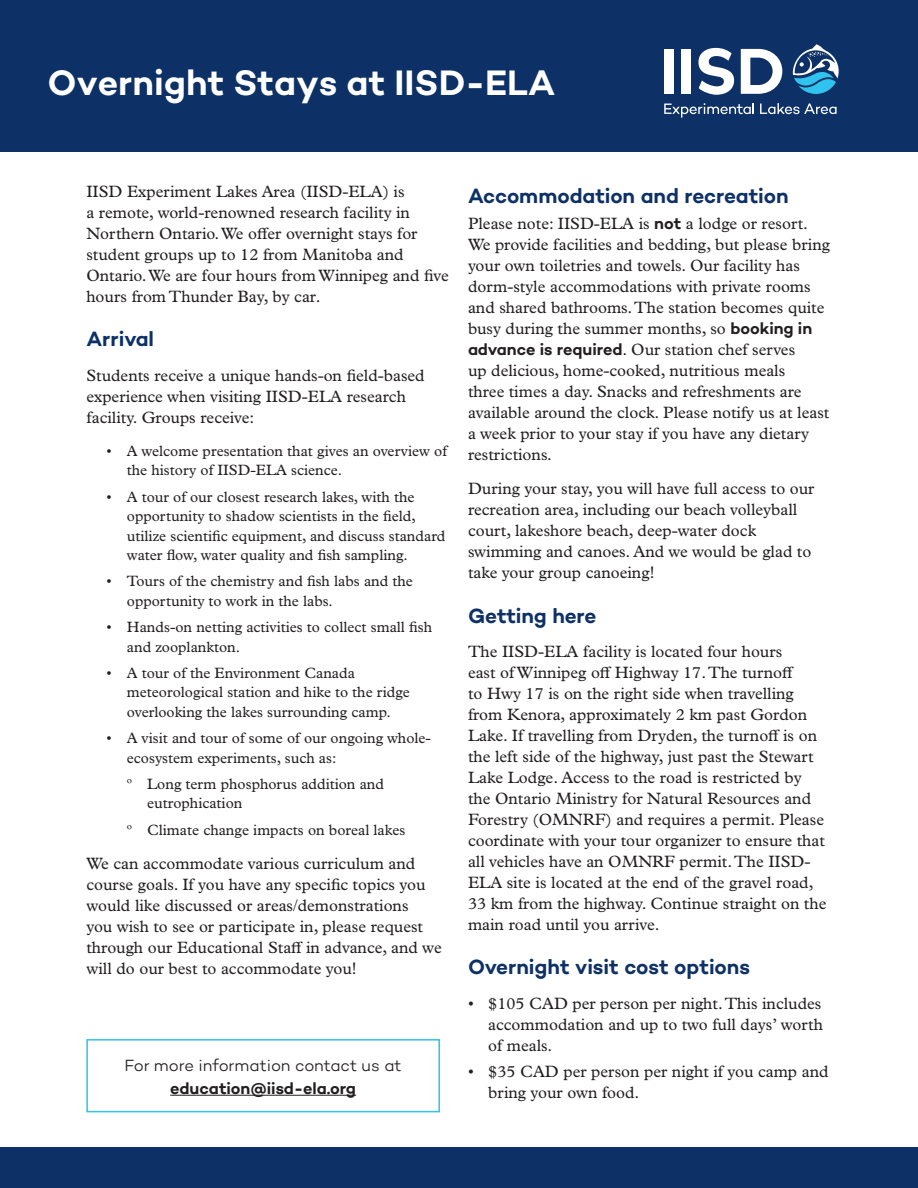
<style>
.page{position:relative;width:918px;height:1188px;background:#fff}
.page>*{position:absolute;margin:0;border:0;box-sizing:border-box;transform-origin:0 0}
.t1{font:600 36px "Campton";color:#fff}
.t2{font:600 21px "Campton";letter-spacing:-.005em;color:#0d3166}
.Body{font:16.5px/21px "Plantin MT Pro";color:#231f20}
.t3{font:300 16.5px/22.5px "Campton";letter-spacing:-.005em;color:#231f20;text-align:center}
.t4{font:15px/19.5px "Plantin MT Pro";color:#231f20}
.s1{font-weight:600}
.s2{font-family:"Campton";font-weight:600}
</style>
<div class="page">
<div style="left:0;top:0;width:918px;height:151px;background:#0d3166"></div>
<svg style="left:793px;top:44px;width:46px;height:50px"></svg>
<svg style="left:698px;top:48px;width:36px;height:47px"></svg>
<div style="left:664px;top:49px;width:10px;height:45px;background:#fff"></div>
<div style="left:682px;top:49px;width:9px;height:45px;background:#fff"></div>
<svg style="left:741px;top:49px;width:41px;height:45px"></svg>
<svg style="left:664px;top:103px;width:90px;height:15px"></svg>
<svg style="left:760px;top:103px;width:77px;height:11px"></svg>
<hr style="left:170px;top:1095px;width:186px;height:1px;background:#231f20">
<div style="left:86px;top:1039px;width:354px;height:73px;border:2px solid #2fc3ed"></div>
<div style="left:0;top:1148px;width:918px;height:40px;background:#0d3166"></div>
<p class="t1" style="left:48px;top:60px;width:509px">Overnight Stays at IISD-ELA</p>
<p class="Body" style="left:86px;top:181px;width:364px">IISD Experiment Lakes Area (IISD-ELA) is<br>a remote, world-renowned research facility in Northern Ontario. We offer overnight stays for student groups up to 12 from Manitoba and Ontario. We are four hours from Winnipeg and five hours from Thunder Bay, by car.</p>
<p class="t2" style="left:86px;top:326px;width:69px">Arrival</p>
<p class="Body" style="left:86px;top:365px;width:340px">Students receive a unique hands-on field-based experience when visiting IISD-ELA research facility. Groups receive:</p>
<p class="t4" style="left:127px;top:441px;width:322px;text-indent:-20px">• A welcome presentation that gives an overview of the history of IISD-ELA science.</p>
<p class="t4" style="left:127px;top:487px;width:320px;text-indent:-20px">• A tour of our closest research lakes, with the opportunity to shadow scientists in the field, utilize scientific equipment, and discuss standard water flow, water quality and fish sampling.</p>
<p class="t4" style="left:127px;top:572px;width:287px;text-indent:-20px">• Tours of the chemistry and fish labs and the opportunity to work in the labs.</p>
<p class="t4" style="left:127px;top:618px;width:307px;text-indent:-20px">• Hands-on netting activities to collect small fish and zooplankton.</p>
<p class="t4" style="left:127px;top:663px;width:285px;text-indent:-20px">• A tour of the Environment Canada meteorological station and hike to the ridge overlooking the lakes surrounding camp.</p>
<p class="t4" style="left:127px;top:729px;width:306px;text-indent:-20px">• A visit and tour of some of our ongoing whole&shy;ecosystem experiments, such as:</p>
<p class="t4" style="left:147px;top:774px;width:238px;text-indent:-20px">º Long term phosphorus addition and eutrophication</p>
<p class="t4" style="left:127px;top:820px;width:280px">º Climate change impacts on boreal lakes</p>
<p class="Body" style="left:86px;top:853px;width:357px">We can accommodate various curriculum and course goals. If you have any specific topics you would like discussed or areas/demonstrations<br>you wish to see or participate in, please request through our Educational Staff in advance, and we will do our best to accommodate you!</p>
<p class="t3" style="left:125px;top:1054px;width:279px">For more information contact us at <span class="s1">education@iisd-ela.org</span></p>
<p class="t2" style="left:468px;top:182px;width:322px">Accommodation and recreation</p>
<p class="Body" style="left:468px;top:213px;width:364px">Please note: IISD-ELA is <span class="s2">not</span> a lodge or resort.<br>We provide facilities and bedding, but please bring your own toiletries and towels. Our facility has dorm-style accommodations with private rooms and shared bathrooms. The station becomes quite busy during the summer months, so <span class="s2">booking in advance is required</span>. Our station chef serves<br>up delicious, home-cooked, nutritious meals<br>three times a day. Snacks and refreshments are available around the clock. Please notify us at least a week prior to your stay if you have any dietary restrictions.</p>
<p class="Body" style="left:468px;top:479px;width:348px">During your stay, you will have full access to our recreation area, including our beach volleyball court, lakeshore beach, deep-water dock swimming and canoes. And we would be glad to take your group canoeing!</p>
<p class="t2" style="left:468px;top:602px;width:130px">Getting here</p>
<p class="Body" style="left:468px;top:641px;width:360px">The IISD-ELA facility is located four hours<br>east of Winnipeg off Highway 17. The turnoff<br>to Hwy 17 is on the right side when travelling from Kenora, approximately 2 km past Gordon Lake. If travelling from Dryden, the turnoff is on the left side of the highway, just past the Stewart Lake Lodge. Access to the road is restricted by the Ontario Ministry for Natural Resources and Forestry (OMNRF) and requires a permit. Please coordinate with your tour organizer to ensure that all vehicles have an OMNRF permit. The IISD-ELA site is located at the end of the gravel road, 33 km from the highway. Continue straight on the main road until you arrive.</p>
<p class="t2" style="left:468px;top:954px;width:284px">Overnight visit cost options</p>
<p class="Body" style="left:488px;top:993px;width:336px;text-align:justify;text-indent:-20px">• $105 CAD per person per night. This includes accommodation and up to two full days’ worth of meals.</p>
<p class="Body" style="left:488px;top:1061px;width:342px;text-indent:-20px">• $35 CAD per person per night if you camp and bring your own food.</p>
</div>
